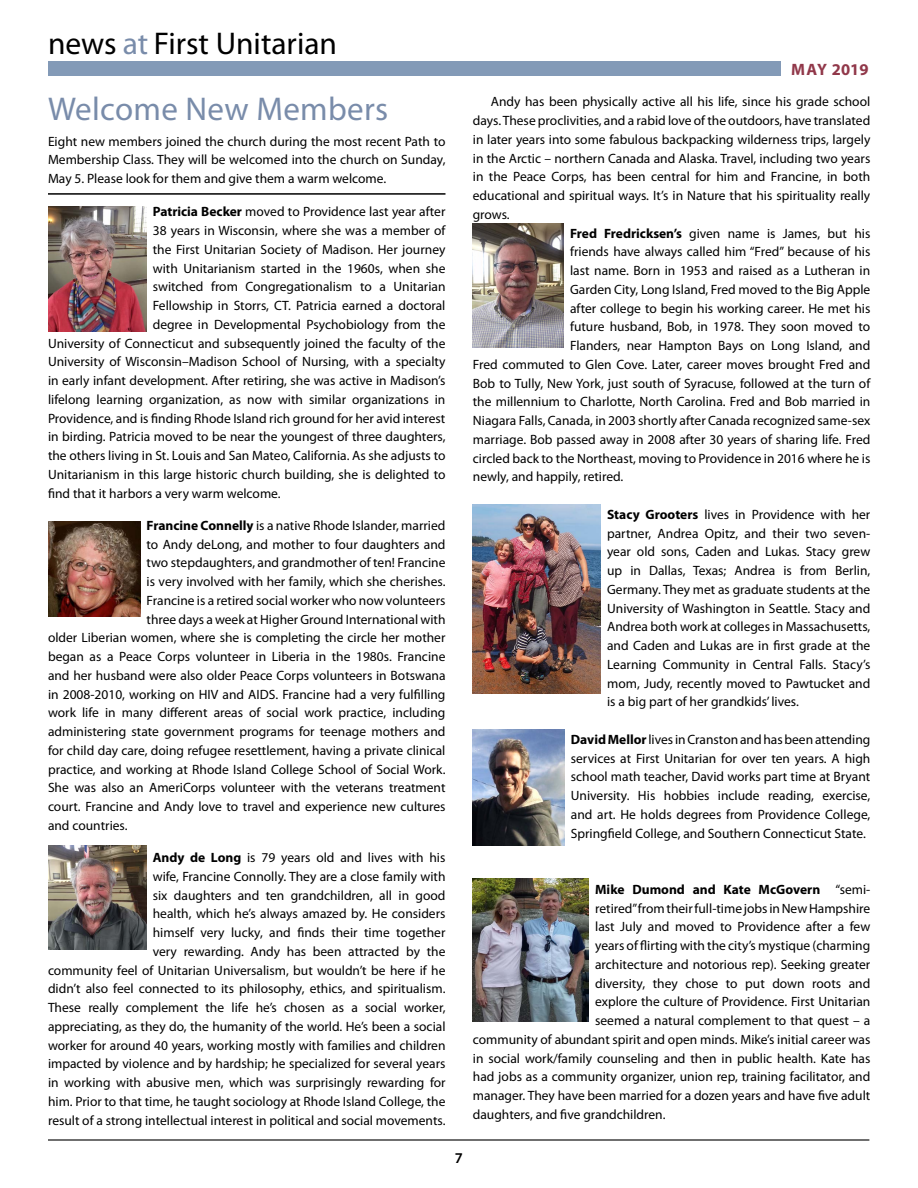
<style>
.page{position:relative;width:918px;height:1188px;background:#fff}
.page>*{position:absolute;margin:0;border:0;box-sizing:border-box;transform-origin:0 0}
.t1{font:33px "Myriad Pro";letter-spacing:.01em;color:#798caa}
.t2{font:31.5px "Myriad Pro";color:#000}
.t3{font:700 16.5px "Myriad Pro";color:#91384a}
.t4{font:600 15px "Myriad Pro";color:#000}
.t5{font:13.5px/18.8px "Myriad Pro";color:#000;text-align:justify}
.t6{font:700 13.5px "Myriad Pro";color:#000}
.s1{color:#798caa}
.s2{font-weight:700}
.s3{font-weight:400}
</style>
<div class="page">
<div style="left:48px;top:61px;width:733px;height:14px;background:#839ab7"></div>
<hr style="left:48px;top:1139px;width:821px;height:2px;background:#000">
<img style="left:48px;top:206px;width:98px;height:125px">
<img style="left:48px;top:845px;width:98px;height:105px">
<img style="left:473px;top:224px;width:91px;height:123px">
<img style="left:48px;top:522px;width:92px;height:94px">
<img style="left:473px;top:878px;width:116px;height:144px">
<img style="left:473px;top:504px;width:128px;height:189px">
<img style="left:473px;top:729px;width:91px;height:117px">
<hr style="left:48px;top:193px;width:398px;height:2px;background:#000">
<h2 class="t2" style="left:48px;top:24px;width:291px">news <span class="s1">at</span> First Unitarian</h2>
<h1 class="t1" style="left:48px;top:88px;width:342px">Welcome New Members</h1>
<p class="t5" style="left:48px;top:131px;width:399px">Eight new members joined the church during the most recent Path to Membership Class. They will be welcomed into the church on Sunday, May 5. Please look for them and give them a warm welcome.</p>
<p class="t5" style="left:153px;top:202px;width:294px"><span class="s2">Patricia Becker</span> moved to Providence last year after</p>
<p class="t5" style="left:153px;top:221px;width:294px">38 years in Wisconsin, where she was a member of</p>
<p class="t5" style="left:153px;top:240px;width:294px">the First Unitarian Society of Madison. Her journey</p>
<p class="t5" style="left:153px;top:258px;width:294px">with Unitarianism started in the 1960s, when she</p>
<p class="t5" style="left:153px;top:277px;width:294px">switched from Congregationalism to a Unitarian</p>
<p class="t5" style="left:153px;top:296px;width:294px">Fellowship in Storrs, CT. Patricia earned a doctoral</p>
<p class="t5" style="left:153px;top:315px;width:294px">degree in Developmental Psychobiology from the</p>
<p class="t5" style="left:48px;top:333px;width:399px">University of Connecticut and subsequently joined the faculty of the</p>
<p class="t5" style="left:48px;top:352px;width:399px">University of Wisconsin–Madison School of Nursing, with a specialty</p>
<p class="t5" style="left:48px;top:371px;width:399px">in early infant development. After retiring, she was active in Madison’s</p>
<p class="t5" style="left:48px;top:390px;width:399px">lifelong learning organization, as now with similar organizations in</p>
<p class="t5" style="left:48px;top:408px;width:399px">Providence, and is finding Rhode Island rich ground for her avid interest</p>
<p class="t5" style="left:48px;top:427px;width:399px">in birding. Patricia moved to be near the youngest of three daughters,</p>
<p class="t5" style="left:48px;top:446px;width:399px">the others living in St. Louis and San Mateo, California. As she adjusts to</p>
<p class="t5" style="left:48px;top:465px;width:399px">Unitarianism in this large historic church building, she is delighted to</p>
<p class="t5" style="left:48px;top:483px;width:234px">find that it harbors a very warm welcome.</p>
<p class="t5" style="left:147px;top:516px;width:300px"><span class="s2">Francine Connelly</span> is a native Rhode Islander, married</p>
<p class="t5" style="left:147px;top:534px;width:300px">to Andy deLong, and mother to four daughters and</p>
<p class="t5" style="left:147px;top:553px;width:300px">two stepdaughters, and grandmother of ten! Francine</p>
<p class="t5" style="left:147px;top:572px;width:300px">is very involved with her family, which she cherishes.</p>
<p class="t5" style="left:147px;top:591px;width:300px">Francine is a retired social worker who now volunteers</p>
<p class="t5" style="left:147px;top:609px;width:300px">three days a week at Higher Ground International with</p>
<p class="t5" style="left:48px;top:628px;width:399px">older Liberian women, where she is completing the circle her mother</p>
<p class="t5" style="left:48px;top:647px;width:399px">began as a Peace Corps volunteer in Liberia in the 1980s. Francine</p>
<p class="t5" style="left:48px;top:666px;width:399px">and her husband were also older Peace Corps volunteers in Botswana</p>
<p class="t5" style="left:48px;top:685px;width:399px">in 2008-2010, working on HIV and AIDS. Francine had a very fulfilling</p>
<p class="t5" style="left:48px;top:703px;width:399px">work life in many different areas of social work practice, including</p>
<p class="t5" style="left:48px;top:722px;width:399px">administering state government programs for teenage mothers and</p>
<p class="t5" style="left:48px;top:741px;width:399px">for child day care, doing refugee resettlement, having a private clinical</p>
<p class="t5" style="left:48px;top:760px;width:399px">practice, and working at Rhode Island College School of Social Work.</p>
<p class="t5" style="left:48px;top:778px;width:399px">She was also an AmeriCorps volunteer with the veterans treatment</p>
<p class="t5" style="left:48px;top:797px;width:399px">court. Francine and Andy love to travel and experience new cultures</p>
<p class="t5" style="left:48px;top:816px;width:81px">and countries.</p>
<p class="t5" style="left:48px;top:848px;width:399px;text-align:right"><span class="s2">Andy de Long</span> is 79 years old and lives with his<br>wife, Francine Connolly. They are a close family with<br>six daughters and ten grandchildren, all in good<br>health, which he’s always amazed by. He considers<br>himself very lucky, and finds their time together<br>very rewarding. Andy has been attracted by the<br>community feel of Unitarian Universalism, but wouldn’t be here if he didn’t also feel connected to its philosophy, ethics, and spiritualism.<br>These really complement the life he’s chosen as a social worker, appreciating, as they do, the humanity of the world. He’s been a social worker for around 40 years, working mostly with families and children impacted by violence and by hardship; he specialized for several years in working with abusive men, which was surprisingly rewarding for him. Prior to that time, he taught sociology at Rhode Island College, the result of a strong intellectual interest in political and social movements.</p>
<p class="t4" style="left:455px;top:1148px;width:10px">7</p>
<p class="t3" style="left:791px;top:58px;width:79px">MAY 2019</p>
<p class="t5" style="left:491px;top:92px;width:381px">Andy has been physically active all his life, since his grade school</p>
<p class="t5" style="left:473px;top:111px;width:399px">days. These proclivities, and a rabid love of the outdoors, have translated</p>
<p class="t5" style="left:473px;top:130px;width:399px">in later years into some fabulous backpacking wilderness trips, largely</p>
<p class="t5" style="left:473px;top:148px;width:399px">in the Arctic – northern Canada and Alaska. Travel, including two years</p>
<p class="t5" style="left:473px;top:167px;width:399px">in the Peace Corps, has been central for him and Francine, in both</p>
<p class="t5" style="left:473px;top:186px;width:399px">educational and spiritual ways. It’s in Nature that his spirituality really</p>
<p class="t5" style="left:473px;top:205px;width:38px">grows.</p>
<p class="t5" style="left:570px;top:223px;width:302px"><span class="s2">Fred Fredricksen’s</span> given name is James, but his</p>
<p class="t5" style="left:570px;top:242px;width:302px">friends have always called him “Fred” because of his</p>
<p class="t5" style="left:570px;top:261px;width:302px">last name. Born in 1953 and raised as a Lutheran in</p>
<p class="t5" style="left:570px;top:280px;width:302px">Garden City, Long Island, Fred moved to the Big Apple</p>
<p class="t5" style="left:570px;top:298px;width:302px">after college to begin his working career. He met his</p>
<p class="t5" style="left:570px;top:317px;width:302px">future husband, Bob, in 1978. They soon moved to</p>
<p class="t5" style="left:570px;top:336px;width:302px">Flanders, near Hampton Bays on Long Island, and</p>
<p class="t5" style="left:473px;top:355px;width:399px">Fred commuted to Glen Cove. Later, career moves brought Fred and</p>
<p class="t5" style="left:473px;top:373px;width:399px">Bob to Tully, New York, just south of Syracuse, followed at the turn of</p>
<p class="t5" style="left:473px;top:392px;width:399px">the millennium to Charlotte, North Carolina. Fred and Bob married in</p>
<p class="t5" style="left:473px;top:411px;width:399px">Niagara Falls, Canada, in 2003 shortly after Canada recognized same-sex</p>
<p class="t5" style="left:473px;top:430px;width:399px">marriage. Bob passed away in 2008 after 30 years of sharing life. Fred</p>
<p class="t5" style="left:473px;top:448px;width:399px">circled back to the Northeast, moving to Providence in 2016 where he is</p>
<p class="t5" style="left:473px;top:467px;width:152px">newly, and happily, retired.</p>
<p class="t5" style="left:607px;top:505px;width:265px"><span class="s2">Stacy Grooters</span> lives in Providence with her partner, Andrea Opitz, and their two seven&shy;year old sons, Caden and Lukas. Stacy grew up in Dallas, Texas; Andrea is from Berlin, Germany. They met as graduate students at the University of Washington in Seattle. Stacy and Andrea both work at colleges in Massachusetts, and Caden and Lukas are in first grade at the Learning Community in Central Falls. Stacy’s mom, Judy, recently moved to Pawtucket and is a big part of her grandkids’ lives.</p>
<p class="t5" style="left:571px;top:730px;width:301px"><span class="s2">David Mellor</span> lives in Cranston and has been attending services at First Unitarian for over ten years. A high school math teacher, David works part time at Bryant University. His hobbies include reading, exercise, and art. He holds degrees from Providence College, Springfield College, and Southern Connecticut State.</p>
<p class="t6" style="left:595px;top:881px;width:277px">Mike Dumond and Kate McGovern <span class="s3">“semi-</span></p>
<p class="t5" style="left:595px;top:899px;width:277px">retired” from their full-time jobs in New Hampshire</p>
<p class="t5" style="left:595px;top:917px;width:277px">last July and moved to Providence after a few</p>
<p class="t5" style="left:595px;top:936px;width:277px">years of flirting with the city’s mystique (charming</p>
<p class="t5" style="left:595px;top:955px;width:277px">architecture and notorious rep). Seeking greater</p>
<p class="t5" style="left:595px;top:974px;width:277px">diversity, they chose to put down roots and</p>
<p class="t5" style="left:595px;top:992px;width:277px">explore the culture of Providence. First Unitarian</p>
<p class="t5" style="left:595px;top:1011px;width:277px">seemed a natural complement to that quest – a</p>
<p class="t5" style="left:473px;top:1030px;width:399px">community of abundant spirit and open minds. Mike’s initial career was</p>
<p class="t5" style="left:473px;top:1049px;width:399px">in social work/family counseling and then in public health. Kate has</p>
<p class="t5" style="left:473px;top:1067px;width:399px">had jobs as a community organizer, union rep, training facilitator, and</p>
<p class="t5" style="left:473px;top:1086px;width:399px">manager. They have been married for a dozen years and have five adult</p>
<p class="t5" style="left:473px;top:1105px;width:194px">daughters, and five grandchildren.</p>
</div>
